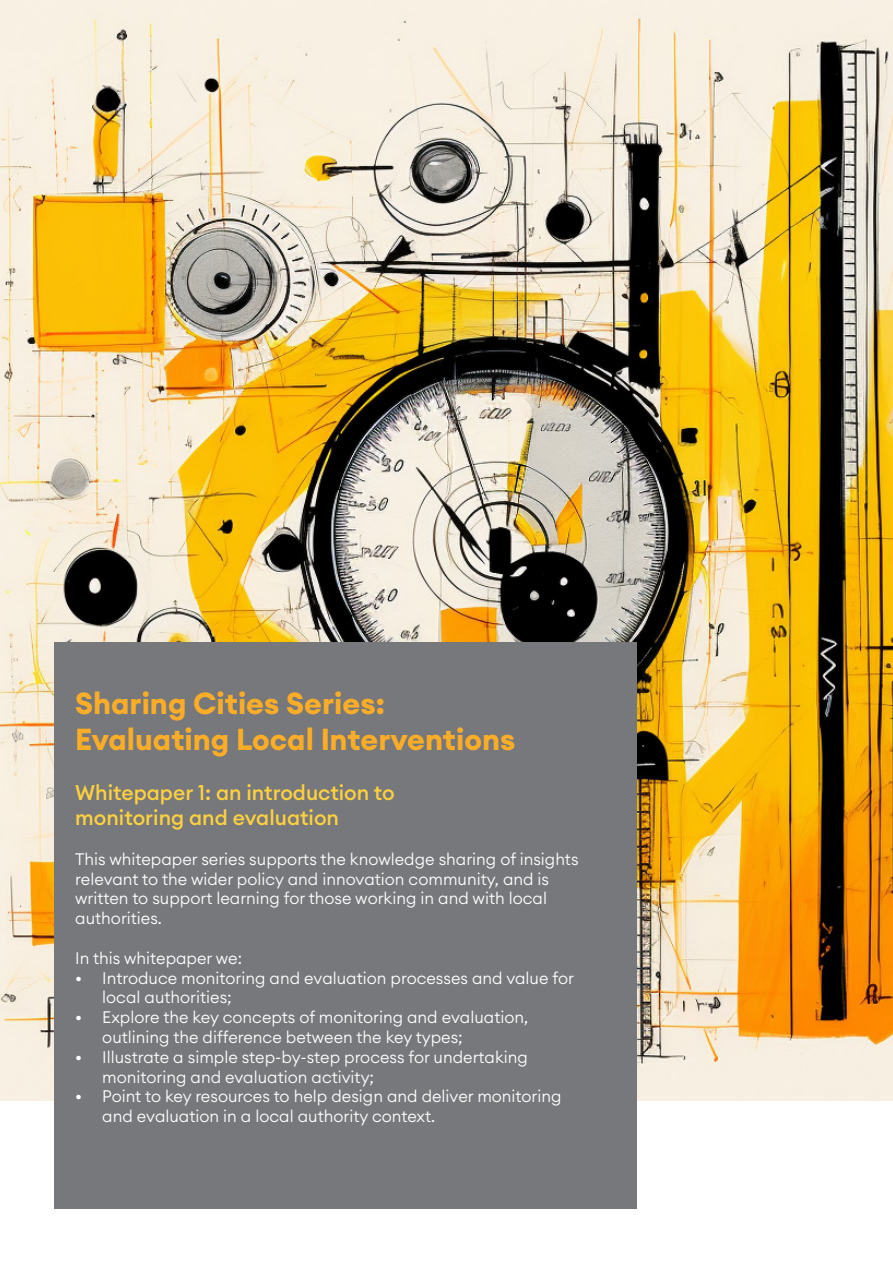
<style>
.page{position:relative;width:893px;height:1263px;background:#fff}
.page>*{position:absolute;margin:0;border:0;box-sizing:border-box;transform-origin:0 0}
.Paragraph_Style_1{font:700 30px/36px "Euclid Circular A";color:#fbad28}
.Paragraph_Style_1-2{font:500 21px "Euclid Circular A";color:#ffd13f}
.t1{font:300 16.5px/19.8px "Euclid Circular A";color:#fff}
</style>
<div class="page">
<img style="left:0;top:0;width:893px;height:1101px">
<div style="left:54px;top:643px;width:583px;height:566px;background:#76787b"></div>
<p class="Paragraph_Style_1" style="left:75px;top:685px;width:442px">Sharing Cities Series:<br>Evaluating Local Interventions</p>
<p class="Paragraph_Style_1-2" style="left:75px;top:779px;width:321px">Whitepaper 1: an introduction to</p>
<p class="Paragraph_Style_1-2" style="left:75px;top:804px;width:265px">monitoring and evaluation</p>
<p class="t1" style="left:75px;top:849px;width:505px">This whitepaper series supports the knowledge sharing of insights relevant to the wider policy and innovation community, and is written to support learning for those working in and with local authorities.</p>
<p class="t1" style="left:75px;top:948px;width:168px">In this whitepaper we:</p>
<p class="t1" style="left:102px;top:967px;width:473px;text-indent:-27px">• Introduce monitoring and evaluation processes and value for local authorities;</p>
<p class="t1" style="left:102px;top:1007px;width:427px;text-indent:-27px">• Explore the key concepts of monitoring and evaluation, outlining the difference between the key types;</p>
<p class="t1" style="left:102px;top:1047px;width:427px;text-indent:-27px">• Illustrate a simple step-by-step process for undertaking monitoring and evaluation activity;</p>
<p class="t1" style="left:102px;top:1086px;width:461px;text-indent:-27px">• Point to key resources to help design and deliver monitoring and evaluation in a local authority context.</p>
</div>
